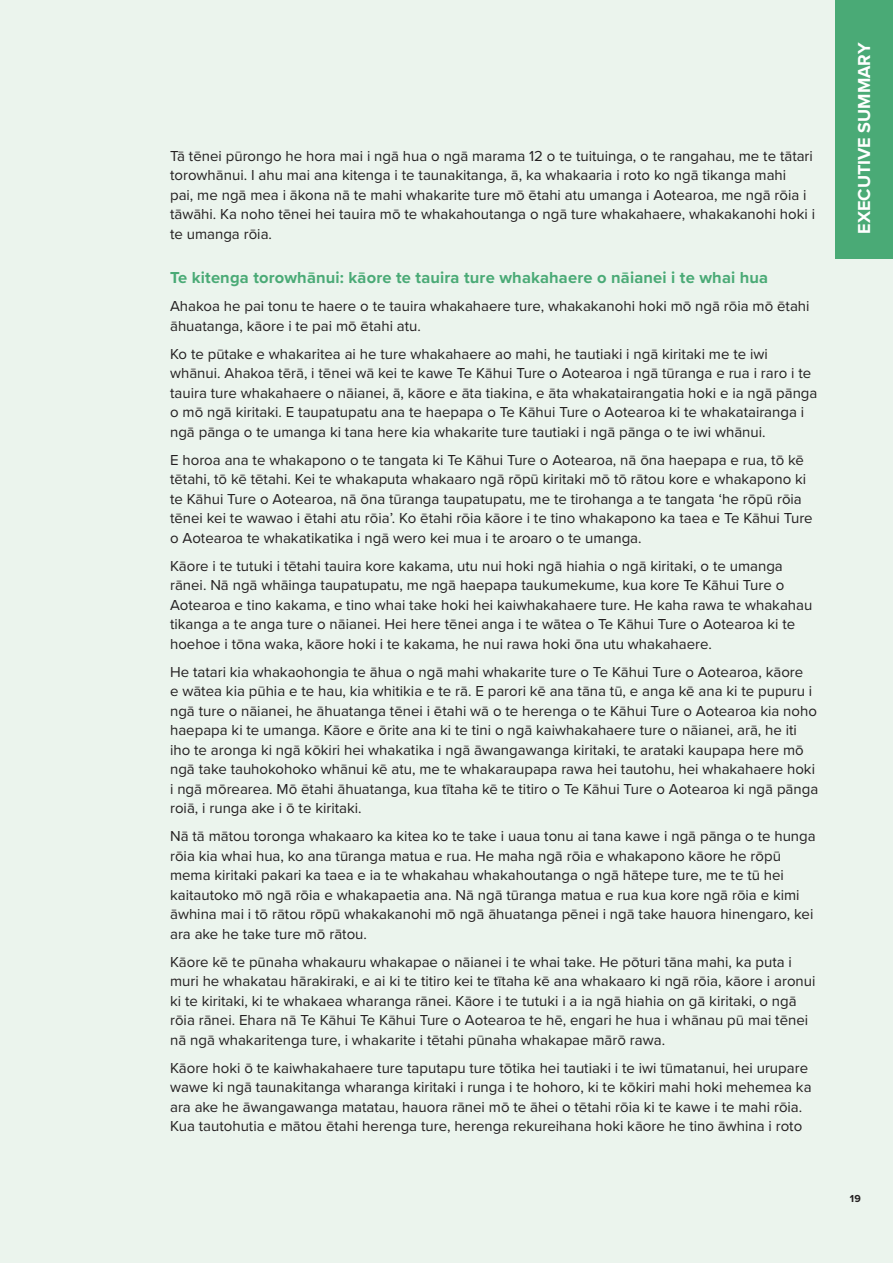
<style>
.page{position:relative;width:893px;height:1263px;background:#ebf4ed}
.page>*{position:absolute;margin:0;border:0;box-sizing:border-box;transform-origin:0 0}
.t1{font:700 18px "Proxima Nova";color:#fff}
.t2{font:700 16.5px "Proxima Nova";letter-spacing:.01em;color:#4aaa76}
.t3{font:15px/19.5px "Proxima Nova";color:#231f20}
.t4{font:700 10.5px "Proxima Nova";color:#231f20}
</style>
<div class="page">
<div style="left:836px;top:0;width:57px;height:259px;background:#4aaa76"></div>
<p class="t3" style="left:170px;top:145px;width:647px">Tā tēnei pūrongo he hora mai i ngā hua o ngā marama 12 o te tuituinga, o te rangahau, me te tātari torowhānui. I ahu mai ana kitenga i te taunakitanga, ā, ka whakaaria i roto ko ngā tikanga mahi<br>pai, me ngā mea i ākona nā te mahi whakarite ture mō ētahi atu umanga i Aotearoa, me ngā rōia i tāwāhi. Ka noho tēnei hei tauira mō te whakahoutanga o ngā ture whakahaere, whakakanohi hoki i te umanga rōia.</p>
<p class="t2" style="left:170px;top:265px;width:600px">Te kitenga torowhānui: kāore te tauira ture whakahaere o nāianei i te whai hua</p>
<p class="t3" style="left:170px;top:296px;width:641px">Ahakoa he pai tonu te haere o te tauira whakahaere ture, whakakanohi hoki mō ngā rōia mō ētahi āhuatanga, kāore i te pai mō ētahi atu.</p>
<p class="t3" style="left:170px;top:343px;width:649px">Ko te pūtake e whakaritea ai he ture whakahaere ao mahi, he tautiaki i ngā kiritaki me te iwi whānui. Ahakoa tērā, i tēnei wā kei te kawe Te Kāhui Ture o Aotearoa i ngā tūranga e rua i raro i te tauira ture whakahaere o nāianei, ā, kāore e āta tiakina, e āta whakatairangatia hoki e ia ngā pānga o mō ngā kiritaki. E taupatupatu ana te haepapa o Te Kāhui Ture o Aotearoa ki te whakatairanga i ngā pānga o te umanga ki tana here kia whakarite ture tautiaki i ngā pānga o te iwi whānui.</p>
<p class="t3" style="left:170px;top:449px;width:644px">E horoa ana te whakapono o te tangata ki Te Kāhui Ture o Aotearoa, nā ōna haepapa e rua, tō kē tētahi, tō kē tētahi. Kei te whakaputa whakaaro ngā rōpū kiritaki mō tō rātou kore e whakapono ki te Kāhui Ture o Aotearoa, nā ōna tūranga taupatupatu, me te tirohanga a te tangata ‘he rōpū rōia tēnei kei te wawao i ētahi atu rōia’. Ko ētahi rōia kāore i te tino whakapono ka taea e Te Kāhui Ture o Aotearoa te whakatikatika i ngā wero kei mua i te aroaro o te umanga.</p>
<p class="t3" style="left:170px;top:555px;width:644px">Kāore i te tutuki i tētahi tauira kore kakama, utu nui hoki ngā hiahia o ngā kiritaki, o te umanga rānei. Nā ngā whāinga taupatupatu, me ngā haepapa taukumekume, kua kore Te Kāhui Ture o Aotearoa e tino kakama, e tino whai take hoki hei kaiwhakahaere ture. He kaha rawa te whakahau tikanga a te anga ture o nāianei. Hei here tēnei anga i te wātea o Te Kāhui Ture o Aotearoa ki te hoehoe i tōna waka, kāore hoki i te kakama, he nui rawa hoki ōna utu whakahaere.</p>
<p class="t3" style="left:170px;top:661px;width:650px">He tatari kia whakaohongia te āhua o ngā mahi whakarite ture o Te Kāhui Ture o Aotearoa, kāore<br>e wātea kia pūhia e te hau, kia whitikia e te rā. E parori kē ana tāna tū, e anga kē ana ki te pupuru i ngā ture o nāianei, he āhuatanga tēnei i ētahi wā o te herenga o te Kāhui Ture o Aotearoa kia noho haepapa ki te umanga. Kāore e ōrite ana ki te tini o ngā kaiwhakahaere ture o nāianei, arā, he iti iho te aronga ki ngā kōkiri hei whakatika i ngā āwangawanga kiritaki, te arataki kaupapa here mō ngā take tauhokohoko whānui kē atu, me te whakaraupapa rawa hei tautohu, hei whakahaere hoki i ngā mōrearea. Mō ētahi āhuatanga, kua tītaha kē te titiro o Te Kāhui Ture o Aotearoa ki ngā pānga roiā, i runga ake i ō te kiritaki.</p>
<p class="t3" style="left:170px;top:826px;width:647px">Nā tā mātou toronga whakaaro ka kitea ko te take i uaua tonu ai tana kawe i ngā pānga o te hunga rōia kia whai hua, ko ana tūranga matua e rua. He maha ngā rōia e whakapono kāore he rōpū mema kiritaki pakari ka taea e ia te whakahau whakahoutanga o ngā hātepe ture, me te tū hei kaitautoko mō ngā rōia e whakapaetia ana. Nā ngā tūranga matua e rua kua kore ngā rōia e kimi āwhina mai i tō rātou rōpū whakakanohi mō ngā āhuatanga pēnei i ngā take hauora hinengaro, kei ara ake he take ture mō rātou.</p>
<p class="t3" style="left:170px;top:951px;width:647px">Kāore kē te pūnaha whakauru whakapae o nāianei i te whai take. He pōturi tāna mahi, ka puta i muri he whakatau hārakiraki, e ai ki te titiro kei te tītaha kē ana whakaaro ki ngā rōia, kāore i aronui ki te kiritaki, ki te whakaea wharanga rānei. Kāore i te tutuki i a ia ngā hiahia on gā kiritaki, o ngā rōia rānei. Ehara nā Te Kāhui Te Kāhui Ture o Aotearoa te hē, engari he hua i whānau pū mai tēnei nā ngā whakaritenga ture, i whakarite i tētahi pūnaha whakapae mārō rawa.</p>
<p class="t3" style="left:170px;top:1057px;width:643px">Kāore hoki ō te kaiwhakahaere ture taputapu ture tōtika hei tautiaki i te iwi tūmatanui, hei urupare wawe ki ngā taunakitanga wharanga kiritaki i runga i te hohoro, ki te kōkiri mahi hoki mehemea ka ara ake he āwangawanga matatau, hauora rānei mō te āhei o tētahi rōia ki te kawe i te mahi rōia.<br>Kua tautohutia e mātou ētahi herenga ture, herenga rekureihana hoki kāore he tino āwhina i roto</p>
<p class="t1" style="left:851px;top:234px;width:193px;rotate:-90deg">EXECUTIVE SUMMARY</p>
<p class="t4" style="left:850px;top:1191px;width:13px">19</p>
</div>
